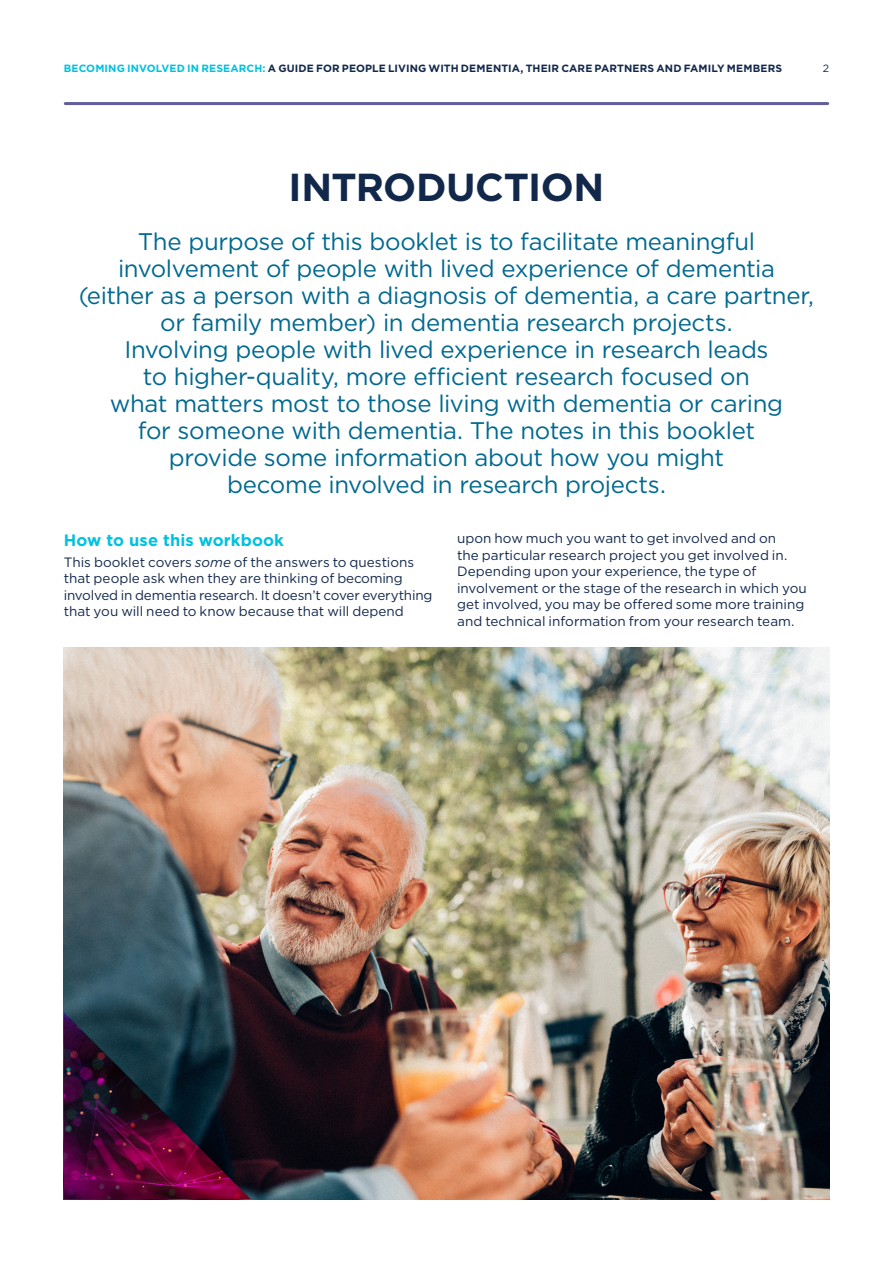
<style>
.page{position:relative;width:893px;height:1263px;background:#fff}
.page>*{position:absolute;margin:0;border:0;box-sizing:border-box;transform-origin:0 0}
.H5{font:700 39px "Gotham";letter-spacing:-.01em;color:#12284b}
.Case_study__quote{font:24px/27px "Gotham";letter-spacing:-.015em;color:#00698f;text-align:center}
.H7{font:700 16.5px "Gotham";letter-spacing:.01em;color:#00c1de}
.body{font:13.5px/16.5px "Gotham";color:#12284b}
.t1{font:700 10.5px "Gotham";letter-spacing:.01em;color:#12284b}
.t2{font:10.5px "Gotham";color:#12284b}
.s1{color:#00c1de}
.s2{font-style:italic}
</style>
<div class="page">
<hr style="left:65px;top:102px;width:763px;height:3px;background:#625e9d">
<img style="left:64px;top:648px;width:765px;height:551px">
<img style="left:64px;top:1012px;width:187px;height:187px">
<p class="t1" style="left:64px;top:62px;width:720px"><span class="s1">BECOMING INVOLVED IN RESEARCH:</span> A GUIDE FOR PEOPLE LIVING WITH DEMENTIA, THEIR CARE PARTNERS AND FAMILY MEMBERS</p>
<p class="t2" style="left:823px;top:62px;width:8px">2</p>
<h1 class="H5" style="left:289px;top:162px;width:317px">INTRODUCTION</h1>
<p class="Case_study__quote" style="left:79px;top:227px;width:737px">The purpose of this booklet is to facilitate meaningful involvement of people with lived experience of dementia (either as a person with a diagnosis of dementia, a care partner, or family member) in dementia research projects.<br>Involving people with lived experience in research leads<br>to higher-quality, more efficient research focused on<br>what matters most to those living with dementia or caring<br>for someone with dementia. The notes in this booklet<br>provide some information about how you might<br>become involved in research projects.</p>
<p class="H7" style="left:64px;top:529px;width:222px">How to use this workbook</p>
<p class="body" style="left:64px;top:553px;width:370px">This booklet covers <span class="s2">some</span> of the answers to questions that people ask when they are thinking of becoming involved in dementia research. It doesn’t cover everything that you will need to know because that will depend</p>
<p class="body" style="left:457px;top:530px;width:351px">upon how much you want to get involved and on<br>the particular research project you get involved in.<br>Depending upon your experience, the type of involvement or the stage of the research in which you get involved, you may be offered some more training and technical information from your research team.</p>
</div>
